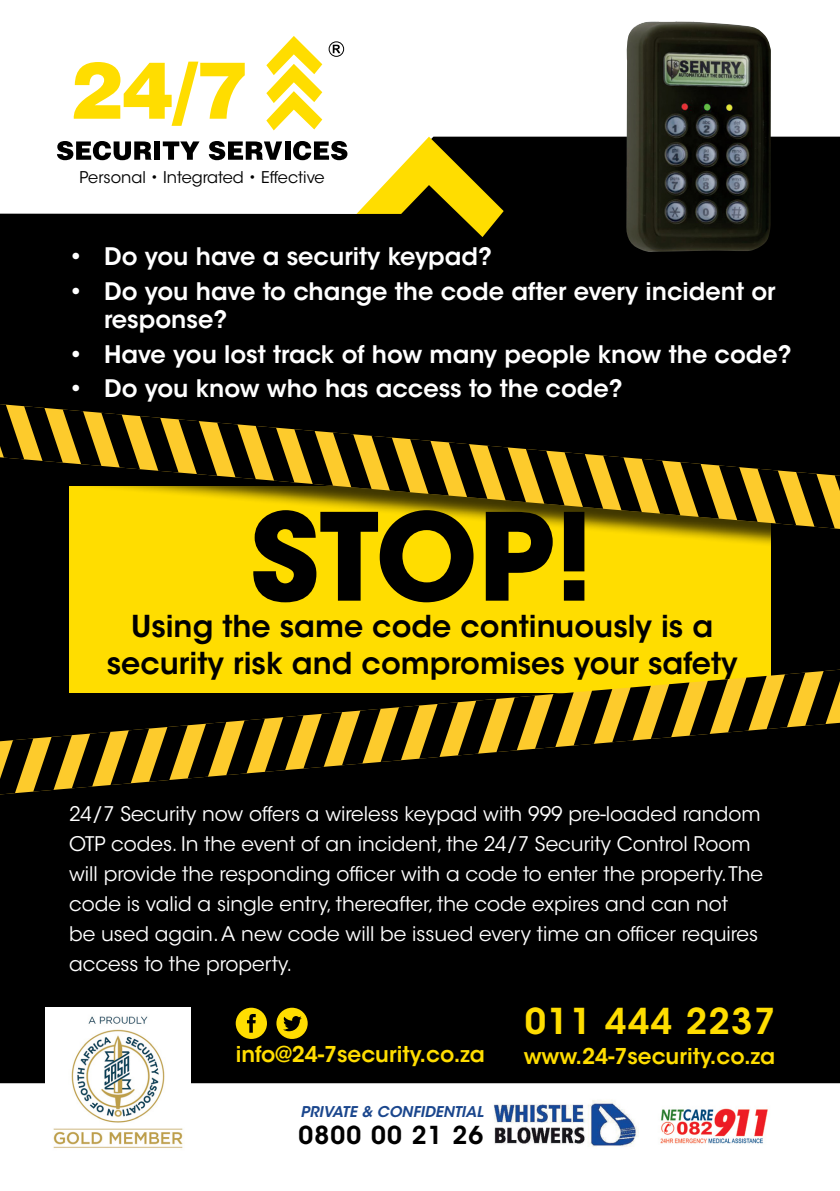
<style>
.page{position:relative;width:840px;height:1191px;background:#fff}
.page>*{position:absolute;margin:0;border:0;box-sizing:border-box;transform-origin:0 0}
.t1{font:700 120px "ITC Avant Garde Std";color:#000}
.t2{font:600 35.4px "ITC Avant Garde Std";letter-spacing:.04em;color:#fd0}
.t3{font:600 30px/36px "ITC Avant Garde Std";color:#000;text-align:center}
.t4{font:600 24.6px "ITC Avant Garde Std";letter-spacing:.05em;color:#000}
.t5{font:600 24px/28.8px "ITC Avant Garde Std";color:#fff}
.t6{font:600 21.6px "ITC Avant Garde Std";color:#fd0}
.t7{font:20px/30px "ITC Avant Garde Std";color:#fff}
.t8{font:16px "ITC Avant Garde Std";color:#000}
.t9{font:italic 600 14.8px "ITC Avant Garde Std";color:#1a468d}
</style>
<div class="page">
<div style="left:0;top:137px;width:839px;height:946px;background:#000"></div>
<svg style="left:356px;top:137px;width:147px;height:100px"></svg>
<svg style="left:73px;top:62px;width:171px;height:64px"></svg>
<svg style="left:57px;top:141px;width:94px;height:19px"></svg>
<div style="left:154px;top:141px;width:6px;height:19px;background:#000"></div>
<svg style="left:163px;top:141px;width:36px;height:19px"></svg>
<svg style="left:209px;top:141px;width:73px;height:19px"></svg>
<div style="left:284px;top:141px;width:6px;height:19px;background:#000"></div>
<svg style="left:293px;top:141px;width:54px;height:19px"></svg>
<svg style="left:266px;top:36px;width:56px;height:94px"></svg>
<div style="left:328px;top:42px;width:16px;height:15px;border:1px solid #000;border-radius:50%"></div>
<svg style="left:332px;top:45px;width:8px;height:8px"></svg>
<img style="left:493px;top:1100px;width:144px;height:47px">
<img style="left:46px;top:1007px;width:144px;height:141px">
<svg style="left:235px;top:1007px;width:32px;height:32px"></svg>
<svg style="left:276px;top:1007px;width:31px;height:32px"></svg>
<img style="left:660px;top:1108px;width:108px;height:36px">
<div style="left:69px;top:486px;width:701px;height:207px;background:#fd0"></div>
<svg style="left:0;top:669px;width:839px;height:125px;background:#574808"></svg>
<div style="left:0;top:406px;width:839px;height:148px;background:#000;opacity:.75"></div>
<svg style="left:0;top:404px;width:839px;height:124px;background:#5c4c08"></svg>
<img style="left:625px;top:21px;width:145px;height:231px">
<p class="t8" style="left:80px;top:167px;width:246px">Personal • Integrated • Effective</p>
<p class="t5" style="left:68px;top:242px;width:425px">• Do you have a security keypad?</p>
<p class="t5" style="left:104px;top:276px;width:672px;text-indent:-36px">• Do you have to change the code after every incident or response?</p>
<p class="t5" style="left:68px;top:340px;width:724px">• Have you lost track of how many people know the code?</p>
<p class="t5" style="left:68px;top:374px;width:556px">• Do you know who has access to the code?</p>
<h1 class="t1" style="left:250px;top:478px;width:345px">stop!</h1>
<h3 class="t3" style="left:107px;top:608px;width:632px">Using the same code continuously is a security risk and compromises your safety</h3>
<p class="t7" style="left:69px;top:798px;width:695px">24/7 Security now offers a wireless keypad with 999 pre-loaded random OTP codes. In the event of an incident, the 24/7 Security Control Room will provide the responding officer with a code to enter the property. The code is valid a single entry, thereafter, the code expires and can not<br>be used again. A new code will be issued every time an officer requires access to the property.</p>
<h2 class="t2" style="left:524px;top:998px;width:252px">011 444 2237</h2>
<p class="t6" style="left:235px;top:1040px;width:251px">info@24-7security.co.za</p>
<p class="t6" style="left:523px;top:1042px;width:253px">www.24-7security.co.za</p>
<p class="t9" style="left:300px;top:1102px;width:184px">PRIVATE &amp; CONFIDENTIAL</p>
<p class="t4" style="left:298px;top:1119px;width:186px">0800 00 21 26</p>
</div>
